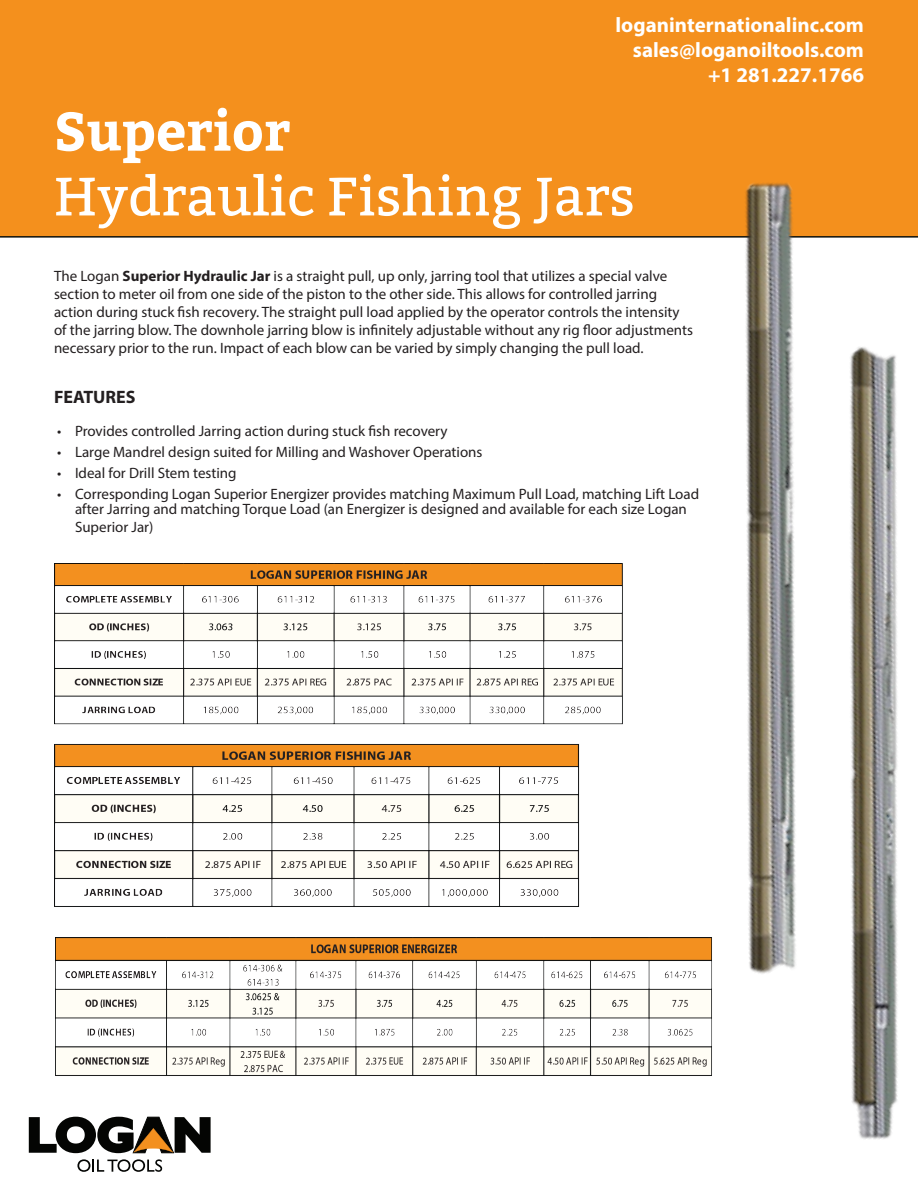
<style>
.page{position:relative;width:918px;height:1188px;background:#fff}
.page>*{position:absolute;margin:0;border:0;box-sizing:border-box;transform-origin:0 0}
.t1{font:54px "Bitter";color:#fff}
.t2{font:700 54px "Bitter";color:#fff}
.t3{font:700 21px "Myriad Pro";color:#fff}
.t4{font:700 18px "Myriad Pro";color:#231f20}
.t5{font:15px/18px "Myriad Pro";color:#231f20}
.s1{font-weight:700}
</style>
<div class="page">
<div style="left:0;top:0;width:918px;height:238px;background:#f4901d"></div>
<svg style="left:29px;top:1117px;width:182px;height:55px"></svg>
<img style="left:388px;top:145px;width:530px;height:994px">
<img style="left:54px;top:563px;width:569px;height:344px">
<img style="left:56px;top:938px;width:656px;height:138px">
<p class="t3" style="left:616px;top:11px;width:250px">loganinternationalinc.com</p>
<p class="t3" style="left:633px;top:36px;width:233px">sales@loganoiltools.com</p>
<p class="t3" style="left:708px;top:62px;width:157px">+1 281.227.1766</p>
<p class="t2" style="left:54px;top:99px;width:238px">Superior</p>
<p class="t1" style="left:54px;top:165px;width:583px">Hydraulic Fishing Jars</p>
<p class="t5" style="left:54px;top:267px;width:641px">The Logan <span class="s1">Superior Hydraulic Jar</span> is a straight pull, up only, jarring tool that utilizes a special valve section to meter oil from one side of the piston to the other side. This allows for controlled jarring action during stuck fish recovery. The straight pull load applied by the operator controls the intensity of the jarring blow. The downhole jarring blow is infinitely adjustable without any rig floor adjustments necessary prior to the run. Impact of each blow can be varied by simply changing the pull load.</p>
<p class="t4" style="left:54px;top:385px;width:83px">FEATURES</p>
<p class="t5" style="left:57px;top:422px;width:392px">• Provides controlled Jarring action during stuck fish recovery</p>
<p class="t5" style="left:57px;top:443px;width:427px">• Large Mandrel design suited for Milling and Washover Operations</p>
<p class="t5" style="left:57px;top:464px;width:181px">• Ideal for Drill Stem testing</p>
<p class="t5" style="left:57px;top:486px;width:644px;line-height:15px;text-align:center">• Corresponding Logan Superior Energizer provides matching Maximum Pull Load, matching Lift Load after Jarring and matching Torque Load (an Energizer is designed and available for each size Logan</p>
<p class="t5" style="left:75px;top:518px;width:80px">Superior Jar)</p>
</div>
